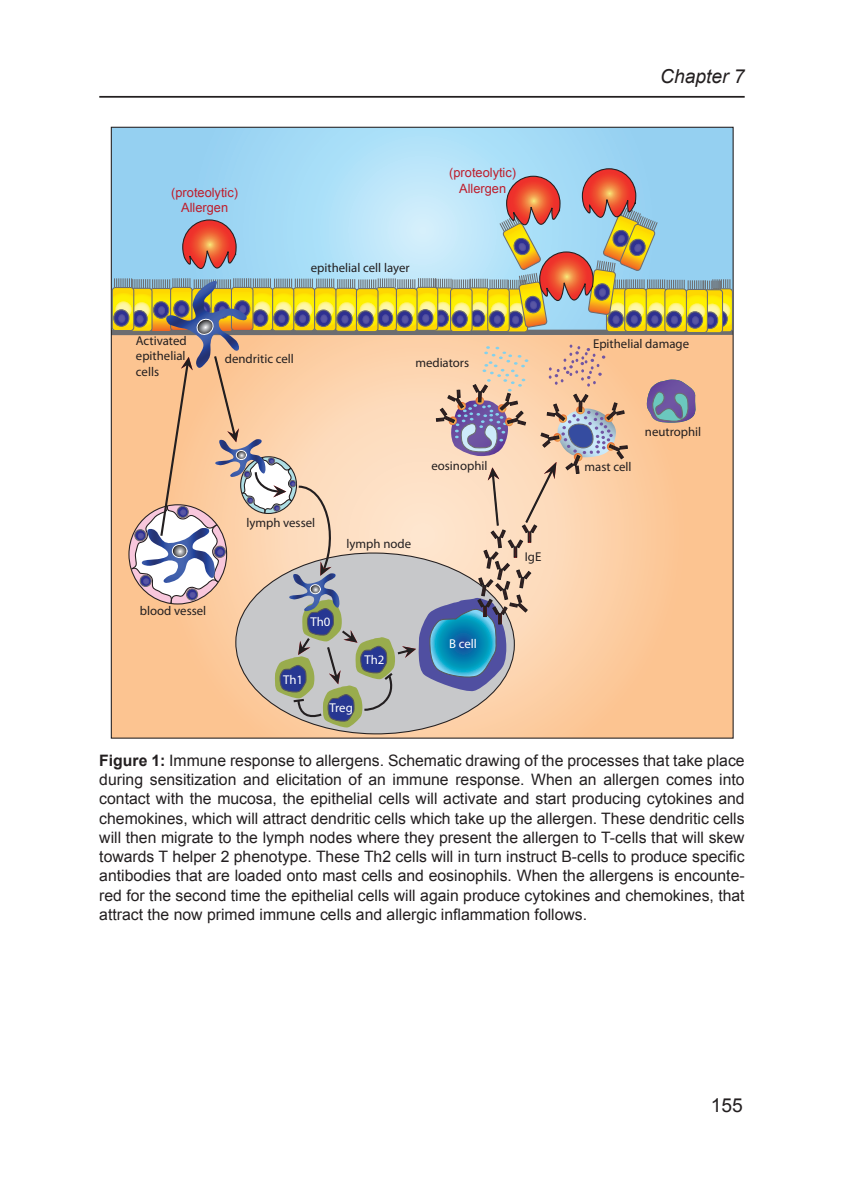
<style>
.page{position:relative;width:844px;height:1191px;background:#fff}
.page>*{position:absolute;margin:0;border:0;box-sizing:border-box;transform-origin:0 0}
.t1{font:italic 19.25px "Arial";color:#231f20}
.t2{font:19.25px "Arial";color:#231f20}
.t3{font:15.75px/19.2px "Arial";color:#231f20;text-align:justify}
.t4{font:12.78px/15.4px "Myriad Pro";color:#231f20}
.t5{font:12.78px/15.4px "Arial";color:#be1d2c;text-align:center}
.t6{font:12.78px "Myriad Pro";letter-spacing:-.005em;color:#fff}
.s1{font-weight:700}
</style>
<div class="page">
<hr style="left:99px;top:96px;width:645px;height:2px;background:#231f20">
<svg style="left:110px;top:126px;width:624px;height:613px;background:#d9c7b0"></svg>
<svg style="left:235px;top:728px;width:280px;height:8px;background:#e9c29e"></svg>
<svg style="left:645px;top:379px;width:52px;height:44px;background:#8b839d"></svg>
<img style="left:163px;top:338px;width:85px;height:6px">
<svg style="left:110px;top:168px;width:624px;height:170px;background:#b0bcb0"></svg>
<svg style="left:128px;top:344px;width:499px;height:384px;background:#ddc2ac"></svg>
<div style="left:172px;top:544px;width:15px;height:14px;border:1px solid #fff;border-radius:50%"></div>
<p class="t5" style="left:171px;top:185px;width:68px">(proteolytic)<br>Allergen</p>
<p class="t4" style="left:311px;top:260px;width:100px">epithelial cell layer</p>
<p class="t5" style="left:449px;top:165px;width:68px">(proteolytic)<br>Allergen</p>
<p class="t1" style="left:660px;top:64px;width:86px">Chapter 7</p>
<p class="t4" style="left:136px;top:333px;width:52px">Activated</p>
<p class="t4" style="left:593px;top:336px;width:98px">Epithelial damage</p>
<p class="t4" style="left:136px;top:348px;width:51px">epithelial cells</p>
<p class="t4" style="left:225px;top:351px;width:70px">dendritic cell</p>
<p class="t4" style="left:415px;top:355px;width:55px">mediators</p>
<p class="t4" style="left:140px;top:602px;width:68px">blood vessel</p>
<p class="t4" style="left:246px;top:515px;width:70px">lymph vessel</p>
<p class="t4" style="left:431px;top:457px;width:58px">eosinophil</p>
<p class="t4" style="left:346px;top:536px;width:66px">lymph node</p>
<p class="t6" style="left:310px;top:614px;width:21px">Th0</p>
<p class="t6" style="left:283px;top:671px;width:21px">Th1</p>
<p class="t6" style="left:329px;top:699px;width:25px">Treg</p>
<p class="t6" style="left:364px;top:651px;width:21px">Th2</p>
<p class="t6" style="left:449px;top:636px;width:29px">B cell</p>
<p class="t4" style="left:524px;top:549px;width:18px">IgE</p>
<p class="t4" style="left:584px;top:459px;width:48px">mast cell</p>
<p class="t4" style="left:644px;top:423px;width:58px">neutrophil</p>
<p class="t3" style="left:99px;top:750px;width:646px"><span class="s1">Figure 1:</span> Immune response to allergens. Schematic drawing of the processes that take place during sensitization and elicitation of an immune response. When an allergen comes into contact with the mucosa, the epithelial cells will activate and start producing cytokines and chemokines, which will attract dendritic cells which take up the allergen. These dendritic cells will then migrate to the lymph nodes where they present the allergen to T-cells that will skew towards T helper 2 phenotype. These Th2 cells will in turn instruct B-cells to produce specific antibodies that are loaded onto mast cells and eosinophils. When the allergens is encounte&shy;red for the second time the epithelial cells will again produce cytokines and chemokines, that attract the now primed immune cells and allergic inflammation follows.</p>
<p class="t2" style="left:710px;top:1093px;width:34px">155</p>
</div>
